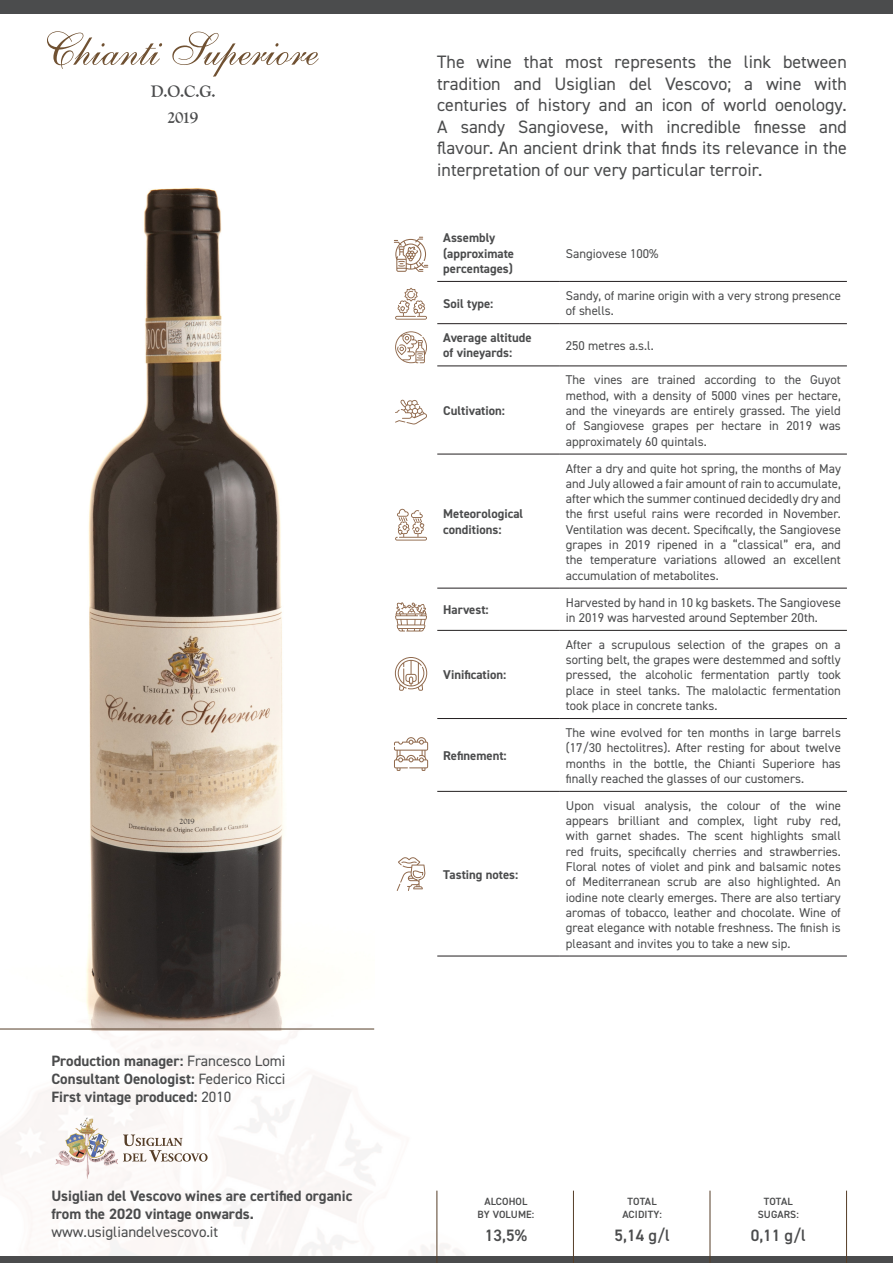
<style>
.page{position:relative;width:893px;height:1263px;background:#fff}
.page>*{position:absolute;margin:0;border:0;box-sizing:border-box;transform-origin:0 0}
.t1{font:18px/21.6px "DIN2014";color:#4b4c4d;text-align:justify}
.t2{font:600 16.5px "DIN2014";color:#4b4c4d}
.t3{font:700 16.5px/25.5px "LTC Goudy Oldstyle Pro";color:#4b4c4d;text-align:center}
.t4{font:700 15px/18px "DIN2014";color:#4b4c4d}
.t5{font:15px "DIN2014";color:#4b4c4d}
.t6{font:12.75px/15.3px "DIN2014";color:#4b4c4d;text-align:justify}
.t7{font:700 12.75px/15.3px "DIN2014";color:#4b4c4d}
.t8{font:600 10.5px/12.6px "DIN2014";letter-spacing:.01em;color:#4b4c4d;text-align:center}
.t9{font:700 8.1px "LTC Goudy Oldstyle Pro";color:#231f20}
.s1{font-weight:400}
</style>
<div class="page">
<img style="left:88px;top:188px;width:196px;height:713px">
<hr style="left:437px;top:281px;width:123px;height:1px;background:#231f20">
<hr style="left:560px;top:281px;width:287px;height:1px;background:#231f20">
<hr style="left:437px;top:323px;width:123px;height:1px;background:#231f20">
<hr style="left:560px;top:323px;width:287px;height:1px;background:#231f20">
<hr style="left:437px;top:366px;width:123px;height:1px;background:#231f20">
<hr style="left:560px;top:366px;width:287px;height:1px;background:#231f20">
<hr style="left:437px;top:454px;width:123px;height:1px;background:#231f20">
<hr style="left:560px;top:454px;width:287px;height:1px;background:#231f20">
<hr style="left:437px;top:588px;width:123px;height:1px;background:#231f20">
<hr style="left:560px;top:588px;width:287px;height:1px;background:#231f20">
<hr style="left:437px;top:630px;width:123px;height:1px;background:#231f20">
<hr style="left:560px;top:630px;width:287px;height:1px;background:#231f20">
<hr style="left:437px;top:718px;width:123px;height:1px;background:#231f20">
<hr style="left:560px;top:718px;width:287px;height:1px;background:#231f20">
<hr style="left:437px;top:791px;width:123px;height:1px;background:#231f20">
<hr style="left:560px;top:791px;width:287px;height:1px;background:#231f20">
<hr style="left:437px;top:956px;width:123px;height:1px;background:#231f20">
<hr style="left:560px;top:956px;width:287px;height:1px;background:#231f20">
<img style="left:0;top:901px;width:533px;height:356px">
<div style="left:0;top:0;width:893px;height:13px;background:#4b4c4d"></div>
<div style="left:0;top:1257px;width:893px;height:6px;background:#4b4c4d"></div>
<hr style="left:0;top:1029px;width:374px;height:1px;background:#563e28">
<hr style="left:436px;top:1190px;width:1px;height:73px;background:#563e28">
<hr style="left:573px;top:1190px;width:1px;height:73px;background:#563e28">
<hr style="left:710px;top:1190px;width:1px;height:73px;background:#563e28">
<hr style="left:846px;top:1190px;width:1px;height:73px;background:#563e28">
<svg style="left:395px;top:602px;width:32px;height:29px"></svg>
<svg style="left:395px;top:400px;width:32px;height:24px"></svg>
<svg style="left:395px;top:288px;width:32px;height:32px"></svg>
<svg style="left:395px;top:509px;width:32px;height:31px"></svg>
<svg style="left:395px;top:331px;width:32px;height:32px"></svg>
<svg style="left:394px;top:237px;width:34px;height:35px"></svg>
<svg style="left:395px;top:657px;width:32px;height:34px"></svg>
<svg style="left:397px;top:857px;width:28px;height:34px"></svg>
<svg style="left:394px;top:737px;width:34px;height:34px"></svg>
<img style="left:51px;top:1116px;width:70px;height:64px">
<svg style="left:123px;top:1134px;width:85px;height:28px"></svg>
<svg style="left:47px;top:31px;width:272px;height:46px"></svg>
<p class="t3" style="left:150px;top:79px;width:67px">D.O.C.G.<br>2019</p>
<p class="t9" style="left:180px;top:816px;width:17px">2019</p>
<p class="t4" style="left:51px;top:1052px;width:236px;text-align:justify">Production manager: <span class="s1">Francesco Lomi </span>Consultant Oenologist: <span class="s1">Federico Ricci </span>First vintage produced: <span class="s1">2010</span></p>
<p class="t4" style="left:51px;top:1187px;width:303px">Usiglian del Vescovo wines are certified organic from the 2020 vintage onwards.</p>
<p class="t5" style="left:51px;top:1223px;width:168px">www.usigliandelvescovo.it</p>
<p class="t1" style="left:437px;top:51px;width:411px">The wine that most represents the link between tradition and Usiglian del Vescovo; a wine with centuries of history and an icon of world oenology.<br>A sandy Sangiovese, with incredible finesse and flavour. An ancient drink that finds its relevance in the interpretation of our very particular terroir.</p>
<p class="t7" style="left:443px;top:230px;width:72px">Assembly (approximate percentages)</p>
<p class="t6" style="left:566px;top:245px;width:94px">Sangiovese 100%</p>
<p class="t7" style="left:443px;top:295px;width:52px">Soil type:</p>
<p class="t6" style="left:566px;top:288px;width:276px">Sandy, of marine origin with a very strong presence of shells.</p>
<p class="t7" style="left:443px;top:330px;width:90px">Average altitude of vineyards:</p>
<p class="t6" style="left:566px;top:337px;width:89px">250 metres a.s.l.</p>
<p class="t7" style="left:443px;top:403px;width:63px">Cultivation:</p>
<p class="t7" style="left:443px;top:506px;width:81px">Meteorological conditions:</p>
<p class="t6" style="left:566px;top:372px;width:277px">The vines are trained according to the Guyot method, with a density of 5000 vines per hectare, and the vineyards are entirely grassed. The yield of Sangiovese grapes per hectare in 2019 was approximately 60 quintals.</p>
<p class="t6" style="left:566px;top:460px;width:277px">After a dry and quite hot spring, the months of May and July allowed a fair amount of rain to accumulate, after which the summer continued decidedly dry and the first useful rains were recorded in November.<br>Ventilation was decent. Specifically, the Sangiovese grapes in 2019 ripened in a “classical” era, and the temperature variations allowed an excellent accumulation of metabolites.</p>
<p class="t7" style="left:443px;top:602px;width:47px">Harvest:</p>
<p class="t6" style="left:566px;top:594px;width:277px">Harvested by hand in 10 kg baskets. The Sangiovese in 2019 was harvested around September 20th.</p>
<p class="t7" style="left:443px;top:667px;width:65px">Vinification:</p>
<p class="t7" style="left:443px;top:748px;width:65px">Refinement:</p>
<p class="t7" style="left:443px;top:866px;width:76px">Tasting notes:</p>
<p class="t6" style="left:566px;top:636px;width:277px">After a scrupulous selection of the grapes on a sorting belt, the grapes were destemmed and softly pressed, the alcoholic fermentation partly took place in steel tanks. The malolactic fermentation took place in concrete tanks.</p>
<p class="t6" style="left:566px;top:725px;width:277px">The wine evolved for ten months in large barrels (17/30 hectolitres). After resting for about twelve months in the bottle, the Chianti Superiore has finally reached the glasses of our customers.</p>
<p class="t6" style="left:566px;top:797px;width:277px">Upon visual analysis, the colour of the wine appears brilliant and complex, light ruby red, with garnet shades. The scent highlights small red fruits, specifically cherries and strawberries.<br>Floral notes of violet and pink and balsamic notes of Mediterranean scrub are also highlighted. An iodine note clearly emerges. There are also tertiary aromas of tobacco, leather and chocolate. Wine of great elegance with notable freshness. The finish is pleasant and invites you to take a new sip.</p>
<p class="t8" style="left:478px;top:1195px;width:58px">ALCOHOL<br>BY VOLUME:</p>
<p class="t2" style="left:485px;top:1224px;width:44px">13,5%</p>
<p class="t8" style="left:622px;top:1195px;width:41px">TOTAL<br>ACIDITY:</p>
<p class="t2" style="left:614px;top:1224px;width:57px">5,14 g/l</p>
<p class="t8" style="left:758px;top:1195px;width:43px">TOTAL<br>SUGARS:</p>
<p class="t2" style="left:751px;top:1224px;width:57px">0,11 g/l</p>
</div>
